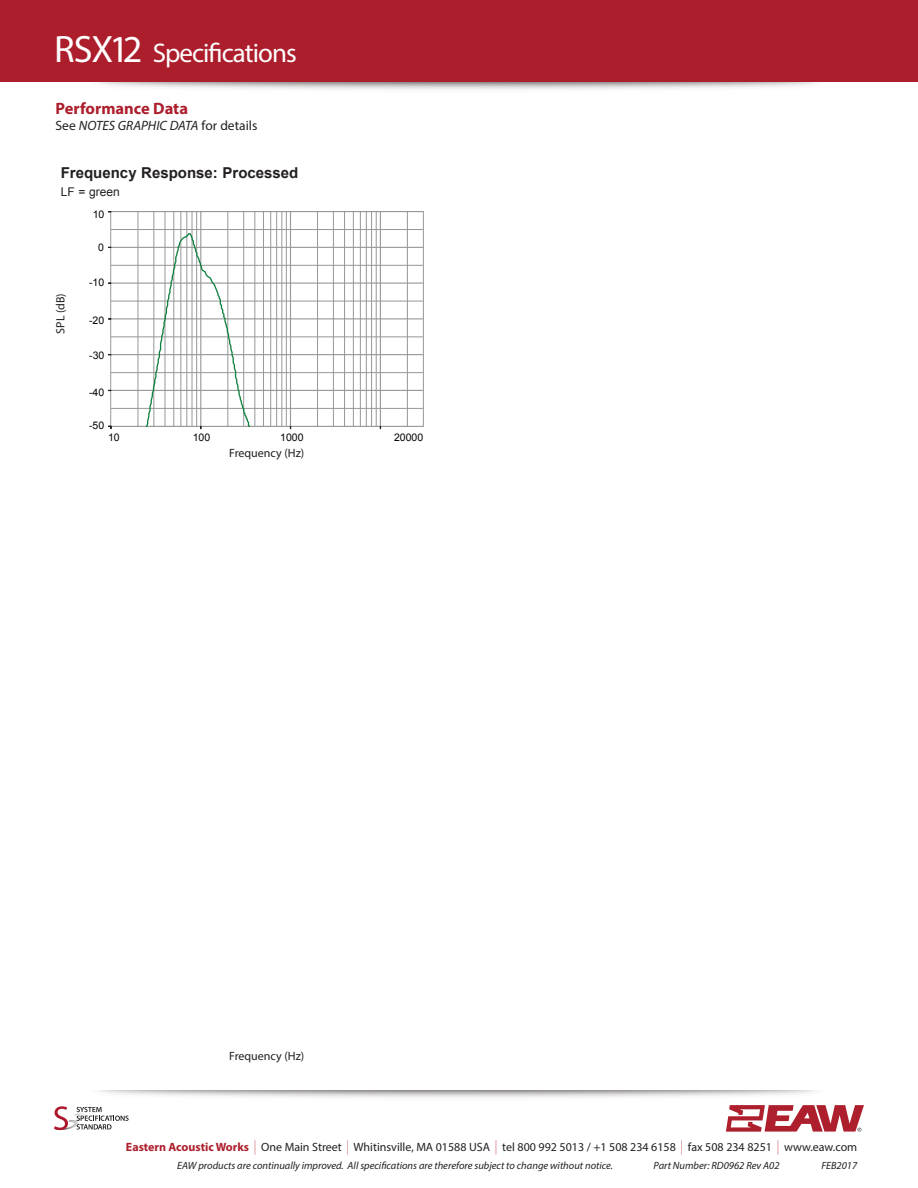
<style>
.page{position:relative;width:918px;height:1188px;background:#fff}
.page>*{position:absolute;margin:0;border:0;box-sizing:border-box;transform-origin:0 0}
.t1{font:27px "Myriad Pro";letter-spacing:-.035em;color:#fff}
.Heading{font:700 16.5px "Myriad Pro";color:#ad1e2c}
.sub_1{font:700 15px "Arial";color:#231f20}
.t2{font:italic 13.5px "Myriad Pro";color:#231f20}
.t3{font:12px "Myriad Pro";color:#231f20}
.sub_1-2{font:12px "Arial";color:#231f20}
.t4{font:italic 10.5px "Myriad Pro";color:#231f20}
.t5{font:10.5px "Arial";color:#050504}
.s1{font-size:38.25px}
.s2{font-style:normal}
.s3{font-weight:700;color:#ad1e2c}
.s4{font-weight:300;font-size:14.4px;color:#ad1e2c}
</style>
<div class="page">
<div style="left:0;top:0;width:918px;height:82px;background:#ad1e2c"></div>
<svg style="left:54px;top:1106px;width:75px;height:24px"></svg>
<svg style="left:726px;top:1105px;width:138px;height:27px"></svg>
<svg style="left:110px;top:211px;width:314px;height:216px"></svg>
<hr style="left:111px;top:354px;width:312px;height:1px;background:#969797">
<hr style="left:111px;top:318px;width:312px;height:1px;background:#969797">
<hr style="left:111px;top:283px;width:312px;height:1px;background:#969797">
<hr style="left:111px;top:247px;width:312px;height:1px;background:#969797">
<hr style="left:200px;top:212px;width:1px;height:215px;background:#969797">
<hr style="left:290px;top:212px;width:1px;height:215px;background:#969797">
<hr style="left:380px;top:212px;width:1px;height:215px;background:#969797">
<hr style="left:111px;top:372px;width:312px;height:1px;background:#969797">
<hr style="left:111px;top:337px;width:312px;height:1px;background:#969797">
<hr style="left:111px;top:301px;width:312px;height:1px;background:#969797">
<hr style="left:111px;top:265px;width:312px;height:1px;background:#969797">
<hr style="left:111px;top:229px;width:312px;height:1px;background:#969797">
<hr style="left:138px;top:212px;width:1px;height:215px;background:#969797">
<hr style="left:154px;top:212px;width:1px;height:215px;background:#969797">
<hr style="left:174px;top:212px;width:1px;height:215px;background:#969797">
<hr style="left:165px;top:212px;width:1px;height:215px;background:#969797">
<hr style="left:181px;top:212px;width:1px;height:215px;background:#969797">
<hr style="left:187px;top:212px;width:1px;height:215px;background:#969797">
<hr style="left:192px;top:212px;width:1px;height:215px;background:#969797">
<hr style="left:196px;top:212px;width:1px;height:215px;background:#969797">
<hr style="left:243px;top:212px;width:1px;height:215px;background:#969797">
<hr style="left:263px;top:212px;width:1px;height:215px;background:#969797">
<hr style="left:255px;top:212px;width:1px;height:215px;background:#969797">
<hr style="left:270px;top:212px;width:1px;height:215px;background:#969797">
<hr style="left:276px;top:212px;width:1px;height:215px;background:#969797">
<hr style="left:282px;top:212px;width:1px;height:215px;background:#969797">
<hr style="left:286px;top:212px;width:1px;height:215px;background:#969797">
<hr style="left:228px;top:212px;width:1px;height:215px;background:#969797">
<hr style="left:333px;top:212px;width:1px;height:215px;background:#969797">
<hr style="left:353px;top:212px;width:1px;height:215px;background:#969797">
<hr style="left:344px;top:212px;width:1px;height:215px;background:#969797">
<hr style="left:360px;top:212px;width:1px;height:215px;background:#969797">
<hr style="left:366px;top:212px;width:1px;height:215px;background:#969797">
<hr style="left:371px;top:212px;width:1px;height:215px;background:#969797">
<hr style="left:376px;top:212px;width:1px;height:215px;background:#969797">
<hr style="left:317px;top:212px;width:1px;height:215px;background:#969797">
<hr style="left:407px;top:212px;width:1px;height:215px;background:#969797">
<svg style="left:110px;top:232px;width:306px;height:195px"></svg>
<h1 class="t1" style="left:54px;top:37px;width:244px"><span class="s1">RSX12</span> Specifications</h1>
<p class="Heading" style="left:56px;top:98px;width:134px">Performance Data</p>
<p class="t2" style="left:56px;top:117px;width:203px"><span class="s2">See</span> NOTES GRAPHIC DATA <span class="s2">for details</span></p>
<p class="sub_1" style="left:61px;top:163px;width:239px">Frequency Response: Processed</p>
<p class="sub_1-2" style="left:61px;top:184px;width:61px">LF = green</p>
<p class="t5" style="left:93px;top:208px;width:13px">10</p>
<p class="t5" style="left:98px;top:240px;width:7px">0</p>
<p class="t3" style="left:53px;top:334px;width:42px;rotate:-90deg">SPL (dB)</p>
<p class="t5" style="left:89px;top:276px;width:17px">-10</p>
<p class="t5" style="left:89px;top:313px;width:17px">-20</p>
<p class="t5" style="left:89px;top:349px;width:17px">-30</p>
<p class="t5" style="left:89px;top:385px;width:17px">-40</p>
<p class="t5" style="left:89px;top:418px;width:17px">-50</p>
<p class="t5" style="left:108px;top:430px;width:13px">10</p>
<p class="t5" style="left:193px;top:430px;width:19px">100</p>
<p class="t5" style="left:280px;top:430px;width:25px">1000</p>
<p class="t5" style="left:394px;top:430px;width:31px">20000</p>
<p class="t3" style="left:229px;top:446px;width:77px">Frequency (Hz)</p>
<p class="t3" style="left:229px;top:1048px;width:77px">Frequency (Hz)</p>
<p class="t3" style="left:126px;top:1139px;width:733px"><span class="s3">Eastern Acoustic Works</span> <span class="s4">|</span> One Main Street <span class="s4">|</span> Whitinsville, MA 01588 USA <span class="s4">|</span> tel 800 992 5013 / +1 508 234 6158 <span class="s4">|</span> fax 508 234 8251 <span class="s4">|</span> www.eaw.com</p>
<p class="t4" style="left:177px;top:1159px;width:437px">EAW products are continually improved. All specifications are therefore subject to change without notice.</p>
<p class="t4" style="left:654px;top:1159px;width:128px">Part Number: RD0962 Rev A02</p>
<p class="t4" style="left:821px;top:1159px;width:37px">FEB2017</p>
</div>
